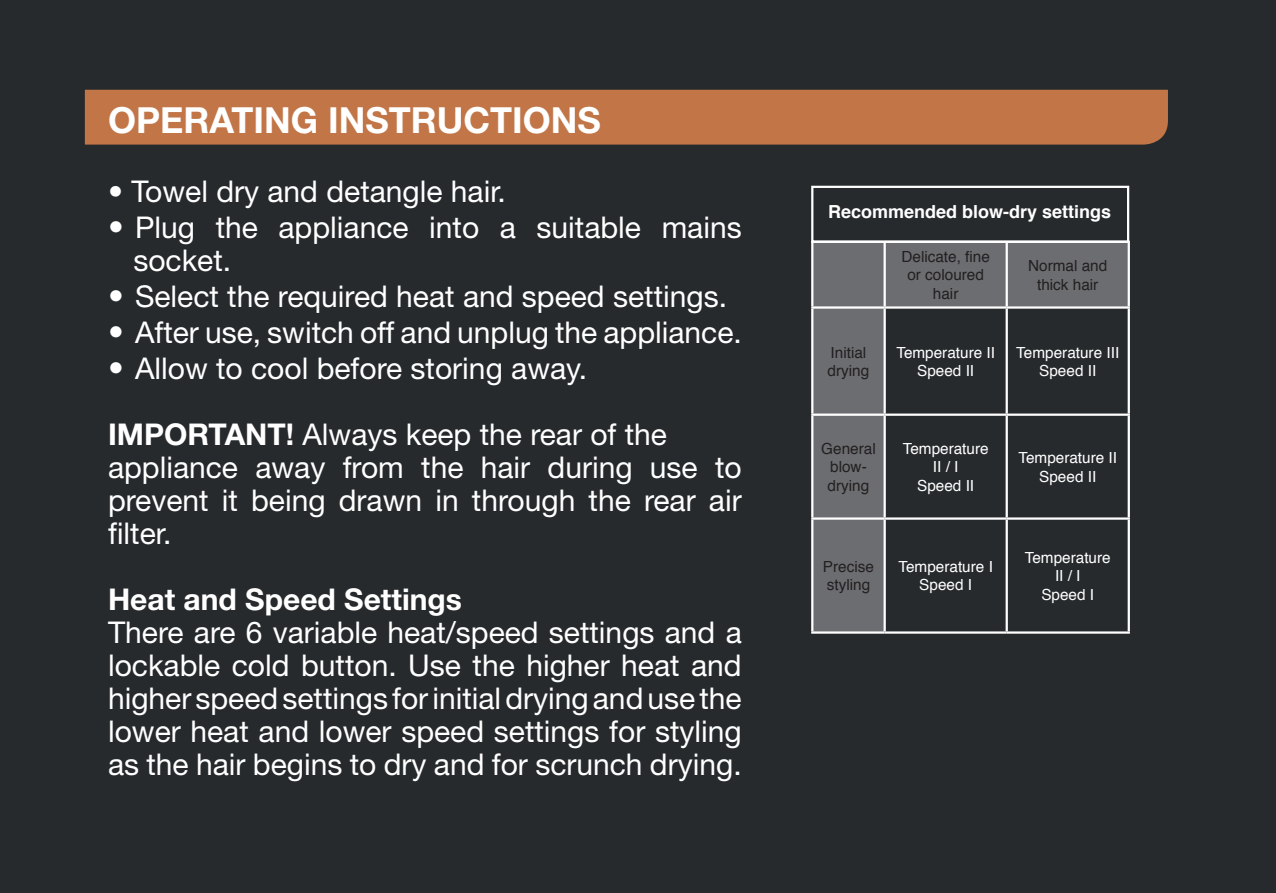
<style>
.page{position:relative;width:1276px;height:893px;background:#262a2c}
.page>*{position:absolute;margin:0;border:0;box-sizing:border-box;transform-origin:0 0}
.t1{font:700 36px "Helvetica Neue LT Std";color:#fff}
.t2{font:30px/33px "Helvetica Neue LT Std";color:#fff}
.t3{font:700 30px "Helvetica Neue LT Std";color:#fff}
.t4{font:700 18px "Helvetica";color:#fff}
.t5{font:15.3px/18.3px "Helvetica";color:#fff;text-align:center}
.t6{font:15.3px/18.3px "Helvetica";color:#231f20;text-align:center}
.s1{font-size:31.5px}
.s2{font-weight:700}
</style>
<div class="page">
<div style="left:85px;top:90px;width:1083px;height:55px;background:#c27648"></div>
<svg style="left:813px;top:243px;width:314px;height:388px"></svg>
<hr style="left:811px;top:243px;width:2px;height:63px;background:#fff">
<hr style="left:883px;top:243px;width:3px;height:63px;background:#fff">
<hr style="left:1006px;top:241px;width:124px;height:2px;background:#fff">
<hr style="left:1005px;top:243px;width:3px;height:63px;background:#fff">
<hr style="left:1127px;top:243px;width:3px;height:63px;background:#fff">
<hr style="left:811px;top:306px;width:73px;height:3px;background:#fff">
<hr style="left:811px;top:309px;width:2px;height:105px;background:#fff">
<hr style="left:884px;top:306px;width:122px;height:3px;background:#fff">
<hr style="left:883px;top:309px;width:3px;height:105px;background:#fff">
<hr style="left:1006px;top:306px;width:124px;height:3px;background:#fff">
<hr style="left:1005px;top:309px;width:3px;height:105px;background:#fff">
<hr style="left:1127px;top:309px;width:3px;height:105px;background:#fff">
<hr style="left:811px;top:414px;width:73px;height:2px;background:#fff">
<hr style="left:811px;top:416px;width:2px;height:101px;background:#fff">
<hr style="left:884px;top:414px;width:122px;height:2px;background:#fff">
<hr style="left:883px;top:416px;width:3px;height:101px;background:#fff">
<hr style="left:1006px;top:414px;width:124px;height:2px;background:#fff">
<hr style="left:1005px;top:416px;width:3px;height:101px;background:#fff">
<hr style="left:1127px;top:416px;width:3px;height:101px;background:#fff">
<hr style="left:811px;top:517px;width:73px;height:3px;background:#fff">
<hr style="left:811px;top:520px;width:2px;height:111px;background:#fff">
<hr style="left:884px;top:517px;width:122px;height:3px;background:#fff">
<hr style="left:883px;top:520px;width:3px;height:111px;background:#fff">
<hr style="left:1006px;top:517px;width:124px;height:3px;background:#fff">
<hr style="left:1005px;top:520px;width:3px;height:111px;background:#fff">
<hr style="left:1127px;top:520px;width:3px;height:111px;background:#fff">
<hr style="left:811px;top:631px;width:73px;height:3px;background:#fff">
<hr style="left:884px;top:631px;width:122px;height:3px;background:#fff">
<hr style="left:1006px;top:631px;width:124px;height:3px;background:#fff">
<div style="left:811px;top:186px;width:318px;height:57px;border:2px solid #fff"></div>
<p class="t1" style="left:108px;top:98px;width:494px">OPERATING INSTRUCTIONS</p>
<p class="t2" style="left:108px;top:174px;width:399px">• Towel dry and detangle hair.</p>
<p class="t2" style="left:133px;top:210px;width:610px;text-indent:-25px"><span class="s1">•</span> Plug the appliance into a suitable mains socket.</p>
<p class="t2" style="left:108px;top:279px;width:620px"><span class="s1">•</span> Select the required heat and speed settings.</p>
<p class="t2" style="left:108px;top:315px;width:635px"><span class="s1">•</span> After use, switch off and unplug the appliance.</p>
<p class="t2" style="left:108px;top:351px;width:481px"><span class="s1">•</span> Allow to cool before storing away.</p>
<p class="t2" style="left:108px;top:417px;width:635px"><span class="s2">IMPORTANT!</span> Always keep the rear of the appliance away from the hair during use to prevent it being drawn in through the rear air filter.</p>
<p class="t3" style="left:108px;top:580px;width:355px">Heat and Speed Settings</p>
<p class="t2" style="left:108px;top:615px;width:635px;text-align:justify">There are 6 variable heat/speed settings and a lockable cold button. Use the higher heat and higher speed settings for initial drying and use the lower heat and lower speed settings for styling as the hair begins to dry and for scrunch drying.</p>
<p class="t4" style="left:828px;top:198px;width:285px">Recommended blow-dry settings</p>
<p class="t6" style="left:901px;top:248px;width:90px">Delicate, fine or coloured hair</p>
<p class="t6" style="left:1028px;top:257px;width:81px">Normal and thick hair</p>
<p class="t6" style="left:827px;top:344px;width:43px;text-align:left">Initial drying</p>
<p class="t5" style="left:896px;top:344px;width:100px">Temperature II<br>Speed II</p>
<p class="t5" style="left:1016px;top:344px;width:104px">Temperature III<br>Speed II</p>
<p class="t6" style="left:821px;top:440px;width:56px">General blow&shy;drying</p>
<p class="t5" style="left:902px;top:440px;width:87px">Temperature<br>II / I<br>Speed II</p>
<p class="t5" style="left:1018px;top:449px;width:100px">Temperature II<br>Speed II</p>
<p class="t6" style="left:823px;top:558px;width:53px;text-align:left">Precise styling</p>
<p class="t5" style="left:898px;top:558px;width:96px">Temperature I<br>Speed I</p>
<p class="t5" style="left:1024px;top:549px;width:87px">Temperature<br>II / I<br>Speed I</p>
</div>
